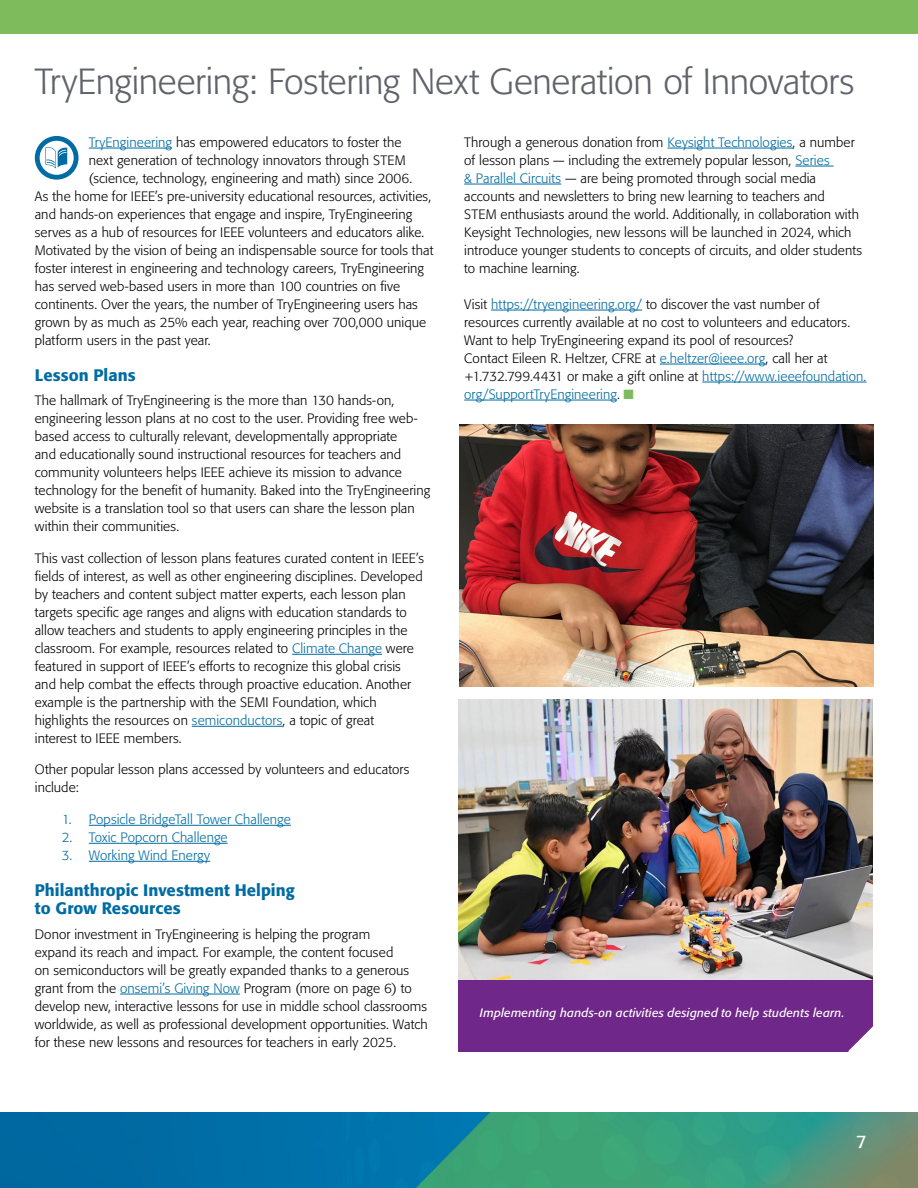
<style>
.page{position:relative;width:918px;height:1188px;background:#fff}
.page>*{position:absolute;margin:0;border:0;box-sizing:border-box;transform-origin:0 0}
.t1{font:300 36px "Formata";letter-spacing:-.01em;color:#5f636a}
.t2{font:18px "Formata";color:#fff}
.t3{font:500 16.5px/18px "Formata";color:#006ca3}
.t4{font:300 13.5px/18px "Formata";letter-spacing:.005em;color:#000}
.t5{font:300 13.5px "Formata";letter-spacing:.005em;color:#006ca3}
.t6{font:italic 12px "Formata";letter-spacing:.015em;color:#fff}
.s1{color:#006ca3}
.s2{color:#7dbb5d}
</style>
<div class="page">
<div style="left:0;top:0;width:918px;height:35px;background:#7dbb5d"></div>
<img style="left:0;top:1112px;width:918px;height:76px">
<div style="left:458px;top:979px;width:415px;height:72px;background:#6f2789"></div>
<svg style="left:848px;top:1026px;width:25px;height:26px"></svg>
<img style="left:458px;top:700px;width:415px;height:280px">
<img style="left:459px;top:424px;width:415px;height:262px">
<hr style="left:89px;top:148px;width:83px;height:1px;background:#006ca3">
<hr style="left:292px;top:654px;width:90px;height:1px;background:#006ca3">
<hr style="left:192px;top:726px;width:91px;height:1px;background:#006ca3">
<hr style="left:89px;top:825px;width:202px;height:1px;background:#006ca3">
<hr style="left:89px;top:843px;width:139px;height:1px;background:#006ca3">
<hr style="left:89px;top:861px;width:121px;height:1px;background:#006ca3">
<hr style="left:120px;top:994px;width:120px;height:1px;background:#006ca3">
<hr style="left:667px;top:148px;width:126px;height:1px;background:#006ca3">
<hr style="left:795px;top:166px;width:39px;height:1px;background:#006ca3">
<hr style="left:464px;top:184px;width:97px;height:1px;background:#006ca3">
<hr style="left:491px;top:310px;width:151px;height:1px;background:#006ca3">
<hr style="left:660px;top:364px;width:106px;height:1px;background:#006ca3">
<hr style="left:702px;top:382px;width:164px;height:1px;background:#006ca3">
<hr style="left:464px;top:400px;width:153px;height:1px;background:#006ca3">
<svg style="left:35px;top:136px;width:44px;height:44px"></svg>
<div style="left:40px;top:141px;width:34px;height:34px;background:#fff;border-radius:50%"></div>
<svg style="left:45px;top:147px;width:23px;height:21px"></svg>
<h1 class="t1" style="left:35px;top:60px;width:821px">TryEngineering: Fostering Next Generation of Innovators</h1>
<p class="t4" style="left:89px;top:133px;width:314px"><span class="s1">TryEngineering</span> has empowered educators to foster the</p>
<p class="t4" style="left:89px;top:151px;width:318px">next generation of technology innovators through STEM</p>
<p class="t4" style="left:89px;top:169px;width:325px">(science, technology, engineering and math) since 2006.</p>
<p class="t4" style="left:35px;top:187px;width:398px">As the home for IEEE’s pre-university educational resources, activities,</p>
<p class="t4" style="left:35px;top:205px;width:379px">and hands-on experiences that engage and inspire, TryEngineering</p>
<p class="t4" style="left:35px;top:223px;width:391px">serves as a hub of resources for IEEE volunteers and educators alike.</p>
<p class="t4" style="left:35px;top:241px;width:400px">Motivated by the vision of being an indispensable source for tools that</p>
<p class="t4" style="left:35px;top:259px;width:391px">foster interest in engineering and technology careers, TryEngineering</p>
<p class="t4" style="left:35px;top:277px;width:367px">has served web-based users in more than 100 countries on five</p>
<p class="t4" style="left:35px;top:295px;width:385px">continents. Over the years, the number of TryEngineering users has</p>
<p class="t4" style="left:35px;top:313px;width:393px">grown by as much as 25% each year, reaching over 700,000 unique</p>
<p class="t4" style="left:35px;top:331px;width:177px">platform users in the past year.</p>
<p class="t3" style="left:35px;top:366px;width:102px">Lesson Plans</p>
<p class="t4" style="left:35px;top:392px;width:397px">The hallmark of TryEngineering is the more than 130 hands-on, engineering lesson plans at no cost to the user. Providing free web&shy;based access to culturally relevant, developmentally appropriate<br>and educationally sound instructional resources for teachers and community volunteers helps IEEE achieve its mission to advance technology for the benefit of humanity. Baked into the TryEngineering website is a translation tool so that users can share the lesson plan within their communities.</p>
<p class="t4" style="left:35px;top:549px;width:391px">This vast collection of lesson plans features curated content in IEEE’s fields of interest, as well as other engineering disciplines. Developed by teachers and content subject matter experts, each lesson plan targets specific age ranges and aligns with education standards to allow teachers and students to apply engineering principles in the classroom. For example, resources related to <span class="s1">Climate Change</span> were featured in support of IEEE’s efforts to recognize this global crisis and help combat the effects through proactive education. Another example is the partnership with the SEMI Foundation, which highlights the resources on <span class="s1">semiconductors</span>, a topic of great<br>interest to IEEE members.</p>
<p class="t4" style="left:35px;top:761px;width:376px">Other popular lesson plans accessed by volunteers and educators include:</p>
<p class="t5" style="left:62px;top:811px;width:231px">1. Popsicle BridgeTall Tower Challenge</p>
<p class="t5" style="left:62px;top:829px;width:167px">2. Toxic Popcorn Challenge</p>
<p class="t5" style="left:62px;top:847px;width:150px">3. Working Wind Energy</p>
<p class="t3" style="left:35px;top:881px;width:261px">Philanthropic Investment Helping to Grow Resources</p>
<p class="t4" style="left:35px;top:925px;width:394px">Donor investment in TryEngineering is helping the program<br>expand its reach and impact. For example, the content focused<br>on semiconductors will be greatly expanded thanks to a generous grant from the <span class="s1">onsemi’s Giving Now</span> Program (more on page 6) to develop new, interactive lessons for use in middle school classrooms worldwide, as well as professional development opportunities. Watch for these new lessons and resources for teachers in early 2025.</p>
<p class="t4" style="left:464px;top:133px;width:399px">Through a generous donation from <span class="s1">Keysight Technologies</span>, a number of lesson plans — including the extremely popular lesson, <span class="s1">Series<br>&amp; Parallel Circuits</span> — are being promoted through social media accounts and newsletters to bring new learning to teachers and<br>STEM enthusiasts around the world. Additionally, in collaboration with Keysight Technologies, new lessons will be launched in 2024, which introduce younger students to concepts of circuits, and older students to machine learning.</p>
<p class="t4" style="left:464px;top:295px;width:404px">Visit <span class="s1">https://tryengineering.org/</span> to discover the vast number of resources currently available at no cost to volunteers and educators.<br>Want to help TryEngineering expand its pool of resources?<br>Contact Eileen R. Heltzer, CFRE at <span class="s1">e.heltzer@ieee.org</span>, call her at +1.732.799.4431 or make a gift online at <span class="s1">https://www.ieeefoundation. org/SupportTryEngineering</span>. <span class="s2">■</span></p>
<p class="t6" style="left:480px;top:1006px;width:366px">Implementing hands-on activities designed to help students learn.</p>
<h2 class="t2" style="left:856px;top:1130px;width:12px">7</h2>
</div>
